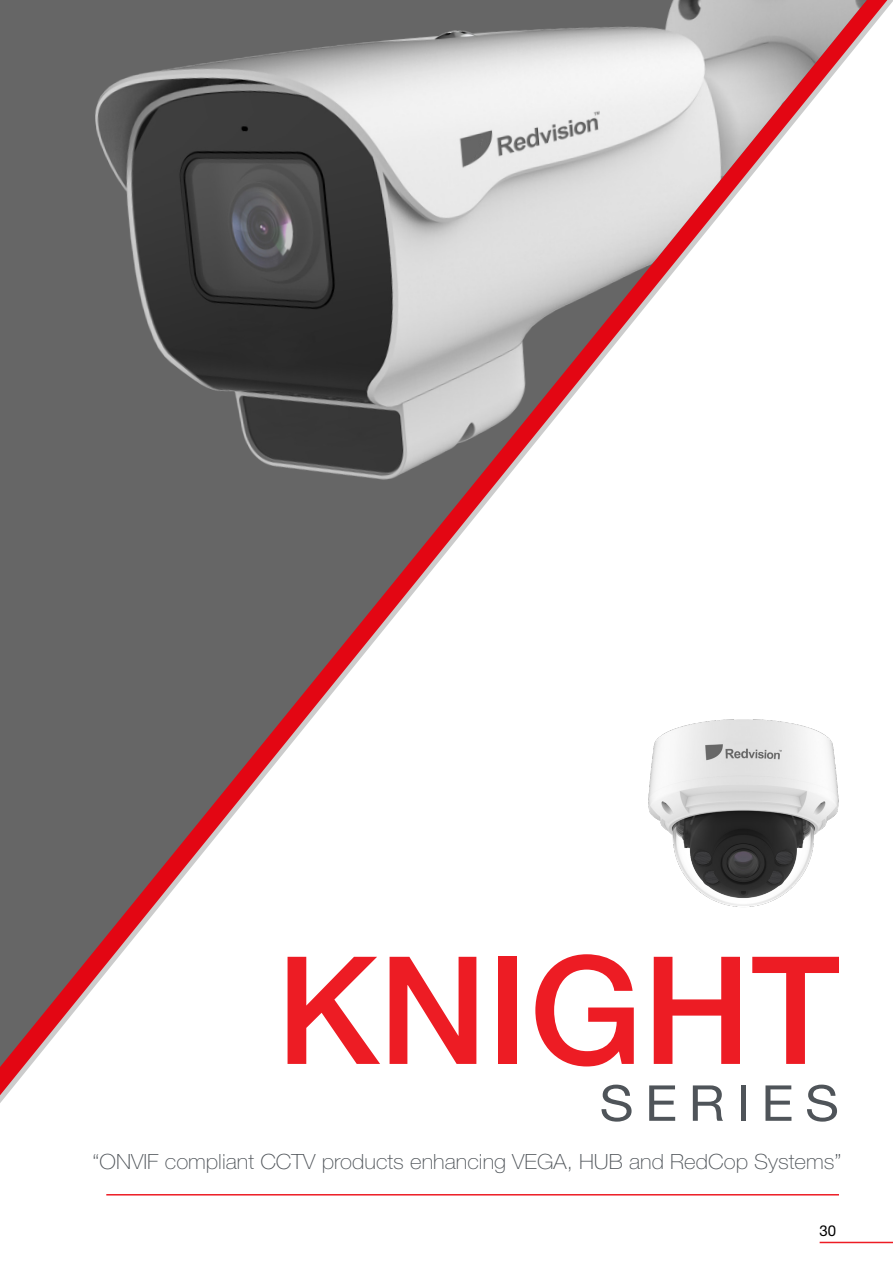
<style>
.page{position:relative;width:893px;height:1263px;background:#fff}
.page>*{position:absolute;margin:0;border:0;box-sizing:border-box;transform-origin:0 0}
.t1{font:500 150px "Helvetica Neue LT Std";color:#ed1c24}
.t2{font:49.5px "Helvetica Neue LT Std";letter-spacing:.22em;color:#4f5459;scale:1.06 1}
.t3{font:100 21px "Helvetica Neue LT Std";color:#4f5459;scale:1.06 1}
.t4{font:15px "Helvetica Neue LT Std";color:#000}
</style>
<div class="page">
<svg style="left:0;top:618px;width:393px;height:449px"></svg>
<img style="left:0;top:0;width:867px;height:618px">
<img style="left:648px;top:719px;width:191px;height:188px">
<hr style="left:820px;top:1242px;width:73px;height:1px;background:#ed1c24">
<hr style="left:106px;top:1194px;width:733px;height:1px;background:#ed1c24">
<h1 class="t1" style="left:276px;top:920px;width:565px">KNIGHT</h1>
<h2 class="t2" style="left:600px;top:1072px;width:227px">SERIES</h2>
<p class="t3" style="left:93px;top:1150px;width:708px">“ONVIF compliant CCTV products enhancing VEGA, HUB and RedCop Systems”</p>
<p class="t4" style="left:820px;top:1222px;width:18px">30</p>
</div>
